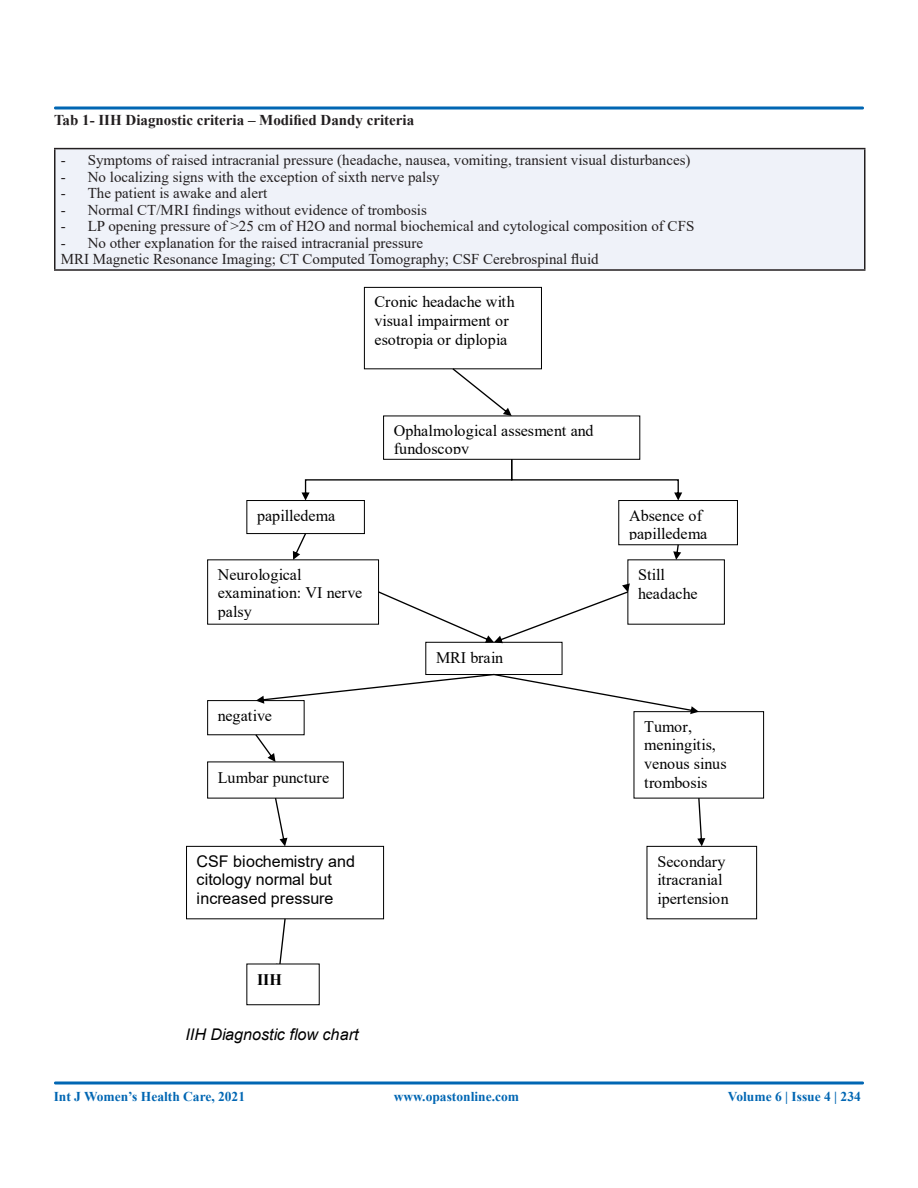
<style>
.page{position:relative;width:918px;height:1188px;background:#fff}
.page>*{position:absolute;margin:0;border:0;box-sizing:border-box;transform-origin:0 0}
.t1{font:16.05px/18.6px "Times New Roman";color:#000}
.t2{font:16.05px/18.6px "Arial";letter-spacing:.005em;color:#000}
.t3{font:italic 16.05px "Arial";color:#000}
.t4{font:700 16.05px "Times New Roman";color:#000}
.t5{font:15px "Times New Roman";color:#231f20}
.t6{font:700 15px "Times New Roman";color:#231f20}
.t7{font:700 13.5px "Times New Roman";color:#0166b3}
</style>
<div class="page">
<div style="left:54px;top:106px;width:810px;height:4px;border:2px solid #0166b3"></div>
<div style="left:54px;top:1082px;width:810px;height:2px;border:2px solid #0166b3"></div>
<div style="left:55px;top:149px;width:810px;height:121px;background:#eff2f9"></div>
<hr style="left:54px;top:148px;width:812px;height:1px;background:#231f20">
<hr style="left:54px;top:149px;width:2px;height:120px;background:#231f20">
<hr style="left:864px;top:149px;width:2px;height:120px;background:#231f20">
<hr style="left:54px;top:269px;width:812px;height:2px;background:#231f20">
<div style="left:364px;top:287px;width:178px;height:82px;border:1px solid #000"></div>
<div style="left:246px;top:500px;width:119px;height:34px;border:1px solid #000"></div>
<div style="left:618px;top:500px;width:120px;height:45px;border:1px solid #000"></div>
<svg style="left:452px;top:368px;width:60px;height:48px"></svg>
<svg style="left:302px;top:459px;width:380px;height:42px"></svg>
<svg style="left:673px;top:545px;width:8px;height:15px"></svg>
<svg style="left:293px;top:533px;width:13px;height:27px"></svg>
<svg style="left:378px;top:583px;width:252px;height:60px"></svg>
<div style="left:207px;top:700px;width:98px;height:35px;border:1px solid #000"></div>
<div style="left:633px;top:711px;width:131px;height:88px;border:1px solid #000"></div>
<svg style="left:256px;top:674px;width:443px;height:40px"></svg>
<svg style="left:255px;top:734px;width:21px;height:28px"></svg>
<div style="left:186px;top:846px;width:198px;height:73px;border:1px solid #000"></div>
<svg style="left:275px;top:798px;width:12px;height:48px"></svg>
<svg style="left:276px;top:919px;width:10px;height:44px"></svg>
<div style="left:646px;top:846px;width:111px;height:73px;border:1px solid #000"></div>
<svg style="left:697px;top:798px;width:8px;height:48px"></svg>
<p class="t6" style="left:54px;top:110px;width:362px">Tab 1- IIH Diagnostic criteria – Modified Dandy criteria</p>
<p class="t5" style="left:61px;top:149px;width:631px">- Symptoms of raised intracranial pressure (headache, nausea, vomiting, transient visual disturbances)</p>
<p class="t5" style="left:61px;top:166px;width:381px">- No localizing signs with the exception of sixth nerve palsy</p>
<p class="t5" style="left:61px;top:182px;width:208px">- The patient is awake and alert</p>
<p class="t5" style="left:61px;top:199px;width:368px">- Normal CT/MRI findings without evidence of trombosis</p>
<p class="t5" style="left:61px;top:215px;width:635px">- LP opening pressure of &gt;25 cm of H2O and normal biochemical and cytological composition of CFS</p>
<p class="t5" style="left:61px;top:232px;width:364px">- No other explanation for the raised intracranial pressure</p>
<p class="t5" style="left:61px;top:248px;width:539px">MRI Magnetic Resonance Imaging; CT Computed Tomography; CSF Cerebrospinal fluid</p>
<p class="t1" style="left:375px;top:292px;width:142px">Cronic headache with visual impairment or esotropia or diplopia</p>
<p class="t1" style="left:394px;top:421px;width:201px">Ophalmological assesment and fundoscopy</p>
<p class="t1" style="left:257px;top:506px;width:80px">papilledema</p>
<p class="t1" style="left:629px;top:506px;width:80px">Absence of papilledema</p>
<p class="t1" style="left:218px;top:565px;width:146px">Neurological examination: VI nerve palsy</p>
<p class="t1" style="left:638px;top:565px;width:61px">Still headache</p>
<p class="t1" style="left:436px;top:648px;width:69px">MRI brain</p>
<p class="t1" style="left:218px;top:706px;width:56px">negative</p>
<p class="t1" style="left:218px;top:767px;width:113px">Lumbar puncture</p>
<p class="t1" style="left:644px;top:717px;width:84px">Tumor, meningitis, venous sinus trombosis</p>
<p class="t2" style="left:197px;top:852px;width:160px">CSF biochemistry and citology normal but increased pressure</p>
<p class="t1" style="left:658px;top:851px;width:73px">Secondary itracranial ipertension</p>
<p class="t4" style="left:257px;top:968px;width:26px">IIH</p>
<p class="t3" style="left:185px;top:1024px;width:175px">IIH Diagnostic flow chart</p>
<p class="t7" style="left:54px;top:1087px;width:193px">Int J Women’s Health Care, 2021</p>
<p class="t7" style="left:394px;top:1086px;width:127px">www.opastonline.com</p>
<p class="t7" style="left:728px;top:1087px;width:134px">Volume 6 | Issue 4 | 234</p>
</div>
